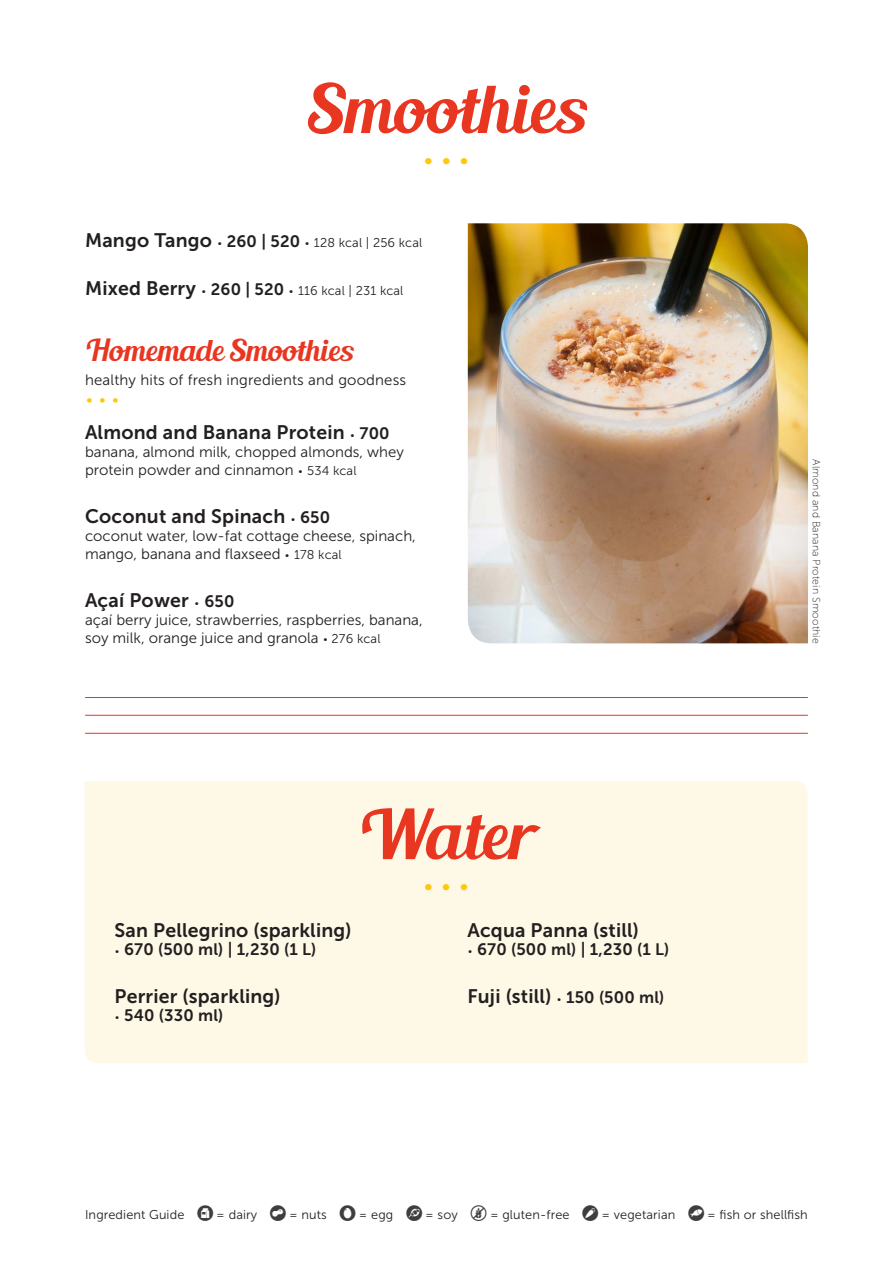
<style>
.page{position:relative;width:893px;height:1263px;background:#fff}
.page>*{position:absolute;margin:0;border:0;box-sizing:border-box;transform-origin:0 0}
.Section_Title{font:67.5px "Blenda Script";color:#e83621}
.Section_sub_title{font:30px "Blenda Script";color:#e83621}
.Item_title{font:19.5px "Museo Sans 700";letter-spacing:.01em;color:#231f20}
.Item_title-2{font:16.5px "Museo Sans 700";letter-spacing:.01em;color:#231f20}
.Item_description{font:15px/18px "Museo Sans 300";color:#231f20}
.Title_description{font:15px "Museo Sans 300";letter-spacing:.01em;color:#231f20}
.Item_title-3{font:12.75px "Museo Sans 300";letter-spacing:.01em;color:#231f20}
.Image_captions{font:10.5px "Museo Sans 100";letter-spacing:.01em;color:#231f20}
.s1{font-family:"Museo Sans 700";font-size:19.5px}
.s2{font-family:"Museo Sans 700";font-size:16.5px}
.s3{font-size:16.5px}
.s4{font-size:12.75px}
.s5{font-family:"Allergies Glyphter 2018 05 E";font-size:15.75px;color:#3e3e3f}
</style>
<div class="page">
<hr style="left:85px;top:715px;width:722px;height:1px;background:#e83621">
<hr style="left:85px;top:697px;width:722px;height:1px;background:#e83621">
<hr style="left:85px;top:733px;width:722px;height:1px;background:#e83621">
<div style="left:85px;top:781px;width:723px;height:282px;background:#fef9e7"></div>
<img style="left:468px;top:223px;width:340px;height:420px">
<svg style="left:425px;top:883px;width:7px;height:7px"></svg>
<svg style="left:443px;top:883px;width:6px;height:7px"></svg>
<svg style="left:461px;top:883px;width:6px;height:7px"></svg>
<p class="Section_Title" style="left:307px;top:66px;width:280px">Smoothies</p>
<p class="Item_title-3" style="left:85px;top:236px;width:339px"><span class="s1">Mango Tango</span> <span class="s2">260 | 520</span> 128 kcal | 256 kcal</p>
<p class="Item_title-3" style="left:85px;top:284px;width:320px"><span class="s1">Mixed Berry</span> <span class="s2">260 | 520</span> 116 kcal | 231 kcal</p>
<p class="Section_sub_title" style="left:85px;top:331px;width:270px">Homemade Smoothies</p>
<p class="Title_description" style="left:85px;top:372px;width:323px">healthy hits of fresh ingredients and goodness</p>
<p class="Item_title" style="left:85px;top:421px;width:306px">Almond and Banana Protein <span class="s3">700</span></p>
<p class="Item_description" style="left:85px;top:443px;width:320px">banana, almond milk, chopped almonds, whey protein powder and cinnamon <span class="s4">534 kcal</span></p>
<p class="Item_title" style="left:85px;top:505px;width:247px">Coconut and Spinach <span class="s3">650</span></p>
<p class="Item_description" style="left:85px;top:527px;width:332px">coconut water, low-fat cottage cheese, spinach, mango, banana and flaxseed <span class="s4">178 kcal</span></p>
<p class="Item_title" style="left:85px;top:589px;width:151px">Açaí Power <span class="s3">650</span></p>
<p class="Item_description" style="left:85px;top:611px;width:339px">açaí berry juice, strawberries, raspberries, banana, soy milk, orange juice and granola <span class="s4">276 kcal</span></p>
<p class="Section_Title" style="left:356px;top:792px;width:182px">Water</p>
<p class="Item_title" style="left:115px;top:919px;width:239px">San Pellegrino (sparkling)</p>
<p class="Item_title-2" style="left:124px;top:940px;width:194px">670 (500 ml) | 1,230 (1 L)</p>
<p class="Item_title" style="left:115px;top:985px;width:168px">Perrier (sparkling)</p>
<p class="Item_title-2" style="left:124px;top:1006px;width:101px">540 (330 ml)</p>
<p class="Item_title" style="left:467px;top:919px;width:173px">Acqua Panna (still)</p>
<p class="Item_title-2" style="left:477px;top:940px;width:194px">670 (500 ml) | 1,230 (1 L)</p>
<p class="Item_title" style="left:467px;top:985px;width:198px">Fuji (still) <span class="s3">150 (500 ml)</span></p>
<p class="Image_captions" style="left:822px;top:459px;width:186px;rotate:90deg">Almond and Banana Protein Smoothie</p>
<p class="Item_title-3" style="left:85px;top:1208px;width:724px">Ingredient Guide <span class="s5">D</span> = dairy <span class="s5">N</span> = nuts <span class="s5">E</span> = egg <span class="s5">S</span> = soy <span class="s5">G</span> = gluten-free <span class="s5">V</span> = vegetarian <span class="s5">F</span> = fish or shellfish</p>
</div>
